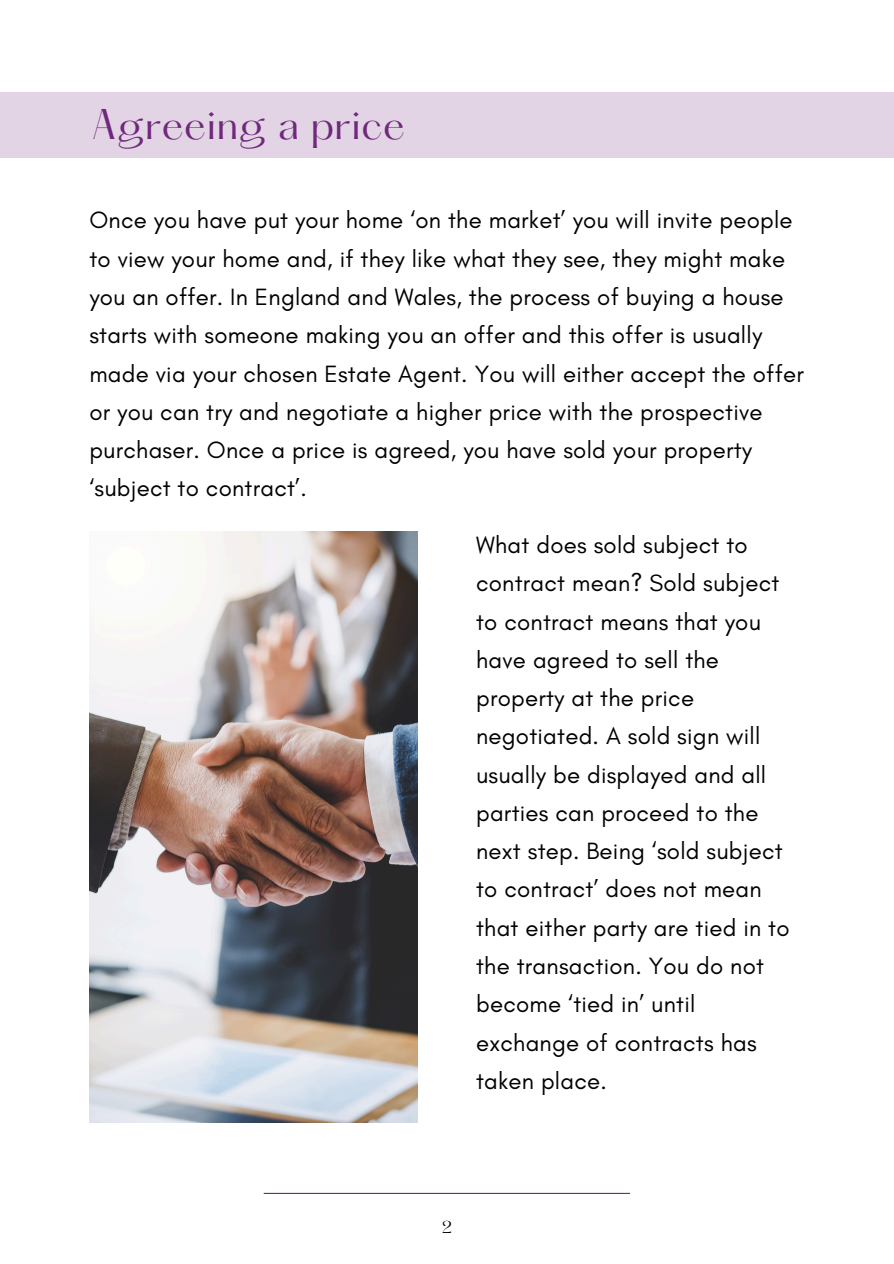
<style>
.page{position:relative;width:894px;height:1264px;background:#fff}
.page>*{position:absolute;margin:0;border:0;box-sizing:border-box;transform-origin:0 0}
.t1{font:37.5px "Hatton";letter-spacing:.01em;color:#70287c}
.t2{font:24px/38.2px "Glacial Indifference";letter-spacing:.01em;color:#000}
.t3{font:15px "Hatton";color:#000}
</style>
<div class="page">
<div style="left:0;top:92px;width:893px;height:66px;background:#e2d4e4"></div>
<img style="left:89px;top:532px;width:328px;height:590px">
<hr style="left:263px;top:1192px;width:366px;height:1px;background:#70287c">
<p class="t1" style="left:92px;top:106px;width:315px">Agreeing a price</p>
<h1 class="t2" style="left:89px;top:201px;width:716px">Once you have put your home ‘on the market’ you will invite people to view your home and, if they like what they see, they might make you an offer. In England and Wales, the process of buying a house starts with someone making you an offer and this offer is usually made via your chosen Estate Agent. You will either accept the offer or you can try and negotiate a higher price with the prospective purchaser. Once a price is agreed, you have sold your property ‘subject to contract’.</h1>
<p class="t2" style="left:476px;top:525px;width:315px">What does sold subject to contract mean? Sold subject to contract means that you have agreed to sell the property at the price negotiated. A sold sign will usually be displayed and all parties can proceed to the next step. Being ‘sold subject to contract’ does not mean that either party are tied in to the transaction. You do not become ‘tied in’ until exchange of contracts has taken place.</p>
<p class="t3" style="left:441px;top:1219px;width:12px">2</p>
</div>
